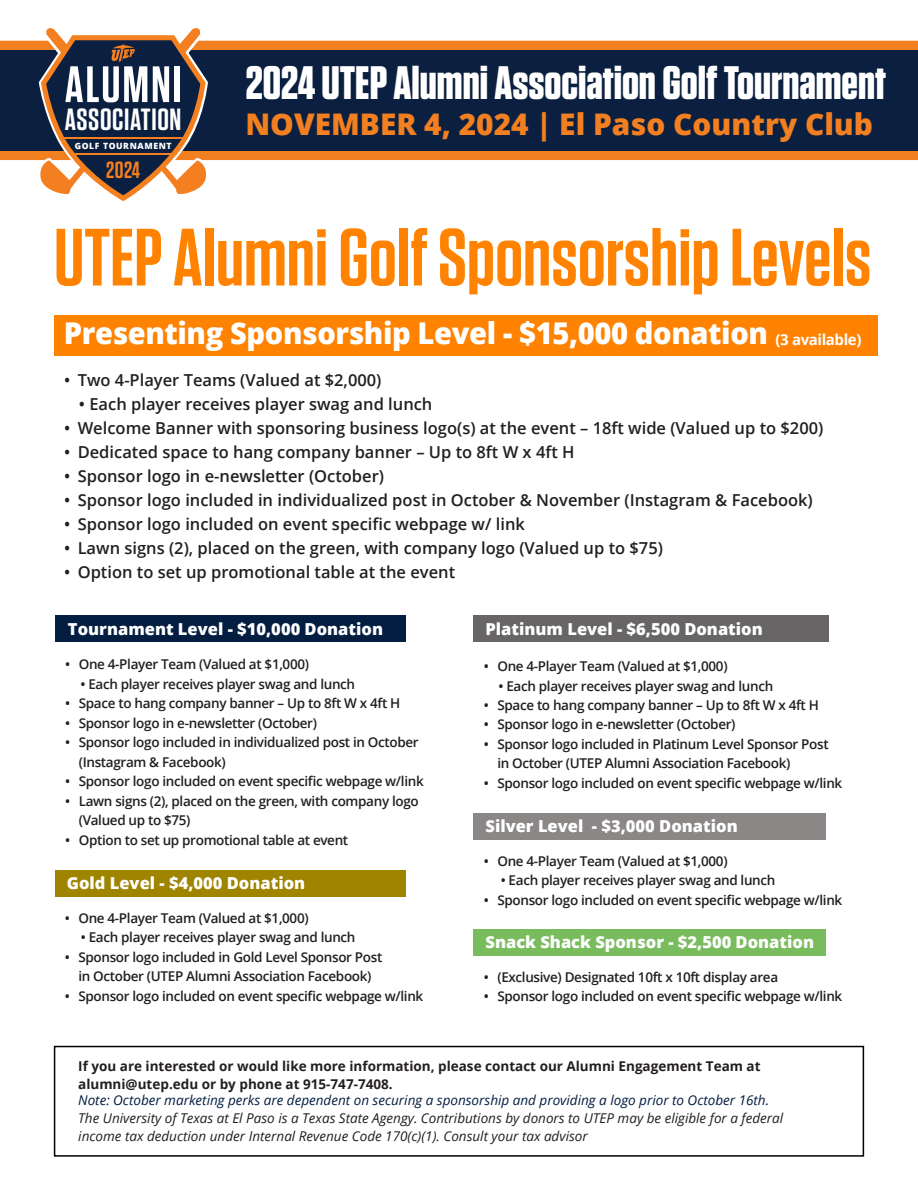
<style>
.page{position:relative;width:918px;height:1188px;background:#fff}
.page>*{position:absolute;margin:0;border:0;box-sizing:border-box;transform-origin:0 0}
.t1{font:600 81px "Tungsten";color:#ff8200}
.t2{font:600 51.15px "Tungsten";letter-spacing:.04em;color:#fff}
.t3{font:700 46.8px "Tungsten";color:#fff}
.t4{font:600 30.6px "Tungsten";letter-spacing:.02em;color:#fff}
.t5{font:800 30px "Open Sans";letter-spacing:-.015em;color:#fff}
.t6{font:800 29.85px "Open Sans";color:#f27f20}
.t7{font:600 23.4px "Tungsten";color:#f47f20}
.t8{font:600 16.5px "Open Sans";color:#231f20}
.t9{font:800 16.5px "Open Sans";color:#fff}
.t10{font:600 13.5px/19.5px "Open Sans";letter-spacing:-.025em;color:#231f20}
.t11{font:italic 13.5px/18px "Open Sans";color:#231f20}
.t12{font:700 13.5px/18px "Open Sans";color:#231f20}
.t13{font:italic 13.5px "Open Sans";color:#041e42}
.t14{font:800 8.55px "Open Sans";letter-spacing:.07em;color:#fff}
.s1{font-weight:700;font-size:15px}
</style>
<div class="page">
<div style="left:55px;top:315px;width:823px;height:41px;background:#ff8200"></div>
<div style="left:55px;top:870px;width:351px;height:26px;background:#9f8400"></div>
<div style="left:55px;top:616px;width:351px;height:26px;background:#041e42"></div>
<div style="left:473px;top:616px;width:356px;height:26px;background:#676565"></div>
<div style="left:473px;top:813px;width:352px;height:27px;background:#8b8787"></div>
<div style="left:473px;top:929px;width:352px;height:27px;background:#79bc5e"></div>
<div style="left:54px;top:1046px;width:810px;height:111px;border:2px solid #000"></div>
<div style="left:0;top:50px;width:918px;height:101px;background:#0b1f40"></div>
<div style="left:0;top:41px;width:918px;height:9px;background:#f27f20"></div>
<div style="left:0;top:151px;width:918px;height:9px;background:#f27f20"></div>
<svg style="left:36px;top:28px;width:174px;height:174px"></svg>
<h2 class="t2" style="left:65px;top:57px;width:118px">ALUMNI</h2>
<h3 class="t4" style="left:65px;top:103px;width:118px">ASSOCIATION</h3>
<h3 class="t7" style="left:106px;top:158px;width:35px">2024</h3>
<p class="t14" style="left:75px;top:140px;width:98px">GOLF TOURNAMENT</p>
<h3 class="t3" style="left:246px;top:58px;width:642px">2024 UTEP Alumni Association Golf Tournament</h3>
<h3 class="t6" style="left:245px;top:101px;width:629px">NOVEMBER 4, 2024 | El Paso Country Club</h3>
<h1 class="t1" style="left:54px;top:215px;width:819px">UTEP Alumni Golf Sponsorship Levels</h1>
<h3 class="t5" style="left:64px;top:311px;width:799px">Presenting Sponsorship Level - $15,000 donation <span class="s1">(3 available)</span></h3>
<p class="t8" style="left:64px;top:368px;width:319px">• Two 4-Player Teams (Valued at $2,000)</p>
<p class="t8" style="left:79px;top:393px;width:355px">• Each player receives player swag and lunch</p>
<p class="t8" style="left:64px;top:417px;width:761px">• Welcome Banner with sponsoring business logo(s) at the event – 18ft wide (Valued up to $200)</p>
<p class="t8" style="left:64px;top:441px;width:512px">• Dedicated space to hang company banner – Up to 8ft W x 4ft H</p>
<p class="t8" style="left:64px;top:465px;width:321px">• Sponsor logo in e-newsletter (October)</p>
<p class="t8" style="left:64px;top:489px;width:750px">• Sponsor logo included in individualized post in October &amp; November (Instagram &amp; Facebook)</p>
<p class="t8" style="left:64px;top:513px;width:462px">• Sponsor logo included on event specific webpage w/ link</p>
<p class="t8" style="left:64px;top:537px;width:600px">• Lawn signs (2), placed on the green, with company logo (Valued up to $75)</p>
<p class="t8" style="left:64px;top:561px;width:392px">• Option to set up promotional table at the event</p>
<p class="t9" style="left:68px;top:616px;width:317px">Tournament Level - $10,000 Donation</p>
<p class="t10" style="left:65px;top:654px;width:245px">• One 4-Player Team (Valued at $1,000)</p>
<p class="t10" style="left:80px;top:674px;width:276px">• Each player receives player swag and lunch</p>
<p class="t10" style="left:65px;top:693px;width:337px">• Space to hang company banner – Up to 8ft W x 4ft H</p>
<p class="t10" style="left:65px;top:713px;width:253px">• Sponsor logo in e-newsletter (October)</p>
<p class="t10" style="left:79px;top:732px;width:341px;text-indent:-14px">• Sponsor logo included in individualized post in October (Instagram &amp; Facebook)</p>
<p class="t10" style="left:65px;top:771px;width:360px">• Sponsor logo included on event specific webpage w/link</p>
<p class="t10" style="left:79px;top:791px;width:342px;text-indent:-14px">• Lawn signs (2), placed on the green, with company logo (Valued up to $75)</p>
<p class="t10" style="left:65px;top:830px;width:285px">• Option to set up promotional table at event</p>
<p class="t9" style="left:67px;top:870px;width:240px">Gold Level - $4,000 Donation</p>
<p class="t10" style="left:65px;top:908px;width:245px">• One 4-Player Team (Valued at $1,000)</p>
<p class="t10" style="left:81px;top:927px;width:276px">• Each player receives player swag and lunch</p>
<p class="t10" style="left:65px;top:947px;width:319px;text-align:center">• Sponsor logo included in Gold Level Sponsor Post in October (UTEP Alumni Association Facebook)</p>
<p class="t10" style="left:65px;top:986px;width:360px">• Sponsor logo included on event specific webpage w/link</p>
<p class="t9" style="left:486px;top:616px;width:279px">Platinum Level - $6,500 Donation</p>
<p class="t10" style="left:484px;top:656px;width:245px">• One 4-Player Team (Valued at $1,000)</p>
<p class="t10" style="left:499px;top:676px;width:276px">• Each player receives player swag and lunch</p>
<p class="t10" style="left:484px;top:695px;width:337px">• Space to hang company banner – Up to 8ft W x 4ft H</p>
<p class="t10" style="left:484px;top:715px;width:253px">• Sponsor logo in e-newsletter (October)</p>
<p class="t10" style="left:497px;top:734px;width:333px;text-indent:-14px">• Sponsor logo included in Platinum Level Sponsor Post in October (UTEP Alumni Association Facebook)</p>
<p class="t10" style="left:484px;top:773px;width:360px">• Sponsor logo included on event specific webpage w/link</p>
<p class="t9" style="left:485px;top:814px;width:254px">Silver Level - $3,000 Donation</p>
<p class="t10" style="left:484px;top:851px;width:245px">• One 4-Player Team (Valued at $1,000)</p>
<p class="t10" style="left:501px;top:870px;width:276px">• Each player receives player swag and lunch</p>
<p class="t10" style="left:484px;top:890px;width:360px">• Sponsor logo included on event specific webpage w/link</p>
<p class="t9" style="left:486px;top:930px;width:330px">Snack Shack Sponsor - $2,500 Donation</p>
<p class="t10" style="left:484px;top:967px;width:296px">• (Exclusive) Designated 10ft x 10ft display area</p>
<p class="t10" style="left:484px;top:986px;width:360px">• Sponsor logo included on event specific webpage w/link</p>
<p class="t12" style="left:78px;top:1057px;width:684px">If you are interested or would like more information, please contact our Alumni Engagement Team at alumni@utep.edu or by phone at 915-747-7408.</p>
<p class="t13" style="left:78px;top:1091px;width:692px">Note: October marketing perks are dependent on securing a sponsorship and providing a logo prior to October 16th.</p>
<p class="t11" style="left:78px;top:1109px;width:707px">The University of Texas at El Paso is a Texas State Agengy. Contributions by donors to UTEP may be eligible for a federal income tax deduction under Internal Revenue Code 170(c)(1). Consult your tax advisor</p>
</div>
